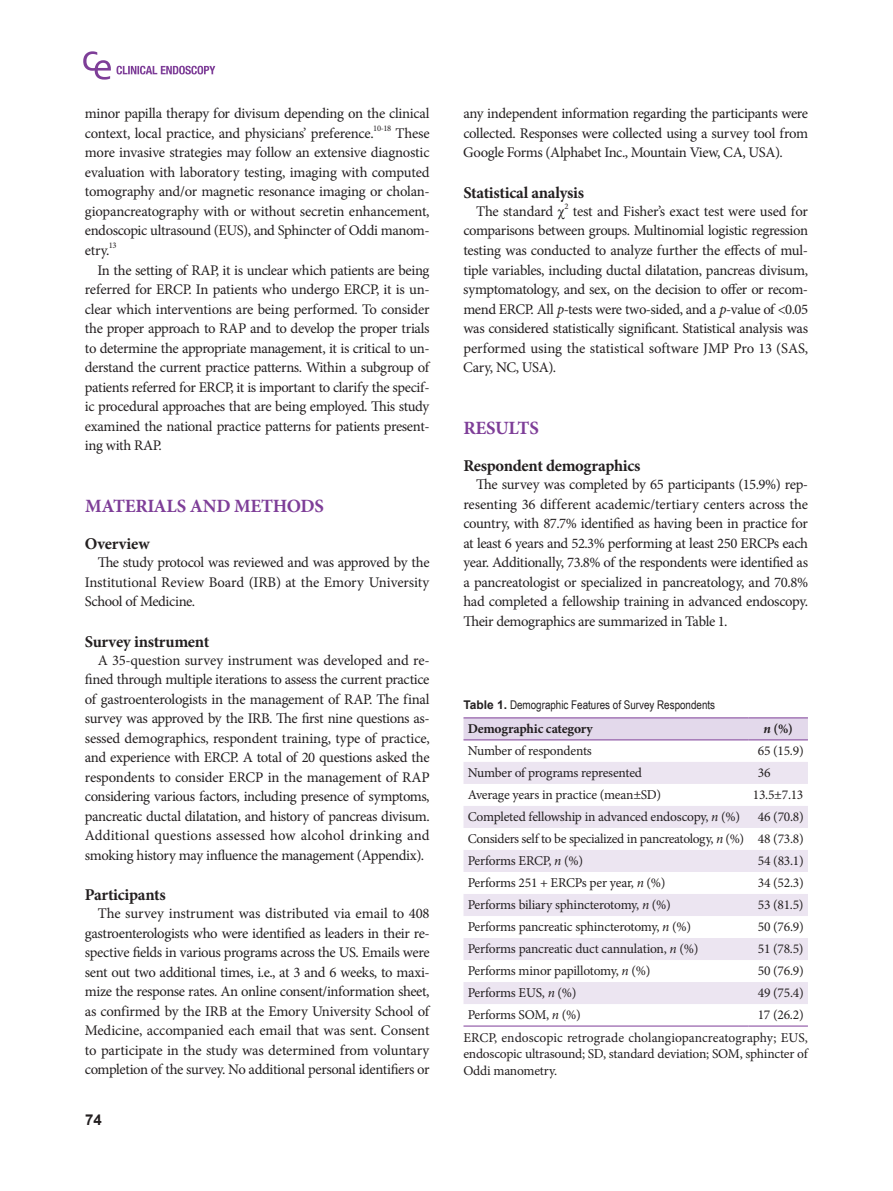
<style>
.page{position:relative;width:893px;height:1191px;background:#fff}
.page>*{position:absolute;margin:0;border:0;box-sizing:border-box;transform-origin:0 0}
.t1{font:700 18.75px "Minion Pro";letter-spacing:-.015em;color:#7e3e98}
.t2{font:700 16.5px "Minion Pro";letter-spacing:-.02em;color:#231f20}
.t3{font:700 16.5px "Minion Pro";color:#231f20}
.t4{font:700 15px "Arial";color:#231f20}
.t5{font:14.7px/19.5px "Minion Pro";letter-spacing:-.025em;color:#231f20;text-align:justify}
.t6{font:13.5px/22px "Minion Pro";letter-spacing:-.015em;color:#231f20}
.t7{font:700 13.5px "Minion Pro";letter-spacing:-.015em;color:#231f20}
.t8{font:12px "Arial Narrow";color:#231f20}
.t9{font:8.55px "Minion Pro";color:#231f20}
.s1{font-family:"Times New Roman"}
.s2{font-style:italic}
.s3{font-family:"Arial";font-weight:700}
</style>
<div class="page">
<svg style="left:117px;top:66px;width:98px;height:8px"></svg>
<svg style="left:83px;top:51px;width:28px;height:29px"></svg>
<div style="left:463px;top:718px;width:345px;height:21px;background:#e3d9eb"></div>
<svg style="left:463px;top:762px;width:345px;height:242px;fill:#ece5f1"></svg>
<hr style="left:463px;top:717px;width:285px;height:1px;background:#7e3e98">
<hr style="left:748px;top:717px;width:60px;height:1px;background:#7e3e98">
<hr style="left:463px;top:739px;width:285px;height:1px;background:#7e3e98">
<hr style="left:748px;top:739px;width:60px;height:1px;background:#7e3e98">
<hr style="left:463px;top:1025px;width:285px;height:1px;background:#7e3e98">
<hr style="left:748px;top:1025px;width:60px;height:1px;background:#7e3e98">
<p class="t5" style="left:85px;top:104px;width:346px">minor papilla therapy for divisum depending on the clinical context, local practice, and physicians’ preference.</p>
<p class="t9" style="left:373px;top:123px;width:20px">10-18</p>
<p class="t5" style="left:85px;top:124px;width:346px;text-indent:311px">These more invasive strategies may follow an extensive diagnostic evaluation with laboratory testing, imaging with computed tomography and/or magnetic resonance imaging or cholan&shy;giopancreatography with or without secretin enhancement, endoscopic ultrasound (EUS), and Sphincter of Oddi manom&shy;etry.</p>
<p class="t9" style="left:109px;top:240px;width:9px">13</p>
<p class="t5" style="left:85px;top:260px;width:346px;text-indent:13px">In the setting of RAP, it is unclear which patients are being referred for ERCP. In patients who undergo ERCP, it is un&shy;clear which interventions are being performed. To consider the proper approach to RAP and to develop the proper trials to determine the appropriate management, it is critical to un&shy;derstand the current practice patterns. Within a subgroup of patients referred for ERCP, it is important to clarify the specif&shy;ic procedural approaches that are being employed. This study examined the national practice patterns for patients present&shy;ing with RAP.</p>
<p class="t1" style="left:85px;top:493px;width:29px">Materia</p>
<p class="t1" style="left:167px;top:493px;width:38px">ls and</p>
<p class="t1" style="left:234px;top:493px;width:90px">METHODS</p>
<p class="t3" style="left:85px;top:532px;width:66px">Overview</p>
<p class="t5" style="left:85px;top:553px;width:346px;text-indent:13px">The study protocol was reviewed and was approved by the Institutional Review Board (IRB) at the Emory University School of Medicine.</p>
<p class="t2" style="left:85px;top:629px;width:126px">Survey instrument</p>
<p class="t5" style="left:85px;top:650px;width:346px;text-indent:13px">A 35-question survey instrument was developed and re&shy;fined through multiple iterations to assess the current practice of gastroenterologists in the management of RAP. The final survey was approved by the IRB. The first nine questions as&shy;sessed demographics, respondent training, type of practice, and experience with ERCP. A total of 20 questions asked the respondents to consider ERCP in the management of RAP considering various factors, including presence of symptoms, pancreatic ductal dilatation, and history of pancreas divisum.<br>Additional questions assessed how alcohol drinking and smoking history may influence the management (Appendix).</p>
<p class="t2" style="left:85px;top:883px;width:82px">Participants</p>
<p class="t5" style="left:85px;top:904px;width:346px;text-indent:13px">The survey instrument was distributed via email to 408 gastroenterologists who were identified as leaders in their re&shy;spective fields in various programs across the US. Emails were sent out two additional times, i.e., at 3 and 6 weeks, to maxi&shy;mize the response rates. An online consent/information sheet, as confirmed by the IRB at the Emory University School of Medicine, accompanied each email that was sent. Consent to participate in the study was determined from voluntary completion of the survey. No additional personal identifiers or</p>
<p class="t4" style="left:85px;top:1109px;width:18px">74</p>
<p class="t5" style="left:463px;top:104px;width:346px">any independent information regarding the participants were collected. Responses were collected using a survey tool from Google Forms (Alphabet Inc., Mountain View, CA, USA).</p>
<p class="t2" style="left:463px;top:181px;width:122px">Statistical analysis</p>
<p class="t5" style="left:476px;top:202px;width:90px">The standard <span class="s1">χ</span></p>
<p class="t9" style="left:564px;top:201px;width:6px">2</p>
<p class="t5" style="left:463px;top:202px;width:346px;text-indent:110px">test and Fisher’s exact test were used for comparisons between groups. Multinomial logistic regression testing was conducted to analyze further the effects of mul&shy;tiple variables, including ductal dilatation, pancreas divisum, symptomatology, and sex, on the decision to offer or recom&shy;mend ERCP. All <span class="s2">p-</span>tests were two-sided, and a <span class="s2">p-</span>value of &lt;0.05 was considered statistically significant. Statistical analysis was performed using the statistical software JMP Pro 13 (SAS, Cary, NC, USA).</p>
<p class="t1" style="left:463px;top:415px;width:76px">RESULTS</p>
<p class="t2" style="left:463px;top:454px;width:179px">Respondent demographics</p>
<p class="t5" style="left:463px;top:475px;width:346px;text-indent:13px">The survey was completed by 65 participants (15.9%) rep&shy;resenting 36 different academic/tertiary centers across the country, with 87.7% identified as having been in practice for at least 6 years and 52.3% performing at least 250 ERCPs each year. Additionally, 73.8% of the respondents were identified as a pancreatologist or specialized in pancreatology, and 70.8% had completed a fellowship training in advanced endoscopy.<br>Their demographics are summarized in Table 1.</p>
<p class="t8" style="left:463px;top:696px;width:253px"><span class="s3">Table 1.</span> Demographic Features of Survey Respondents</p>
<p class="t7" style="left:468px;top:719px;width:127px">Demographic category</p>
<p class="t7" style="left:763px;top:719px;width:31px"><span class="s2">n</span> (%)</p>
<p class="t6" style="left:468px;top:740px;width:126px">Number of respondents</p>
<p class="t6" style="left:758px;top:740px;width:47px">65 (15.9)</p>
<p class="t6" style="left:468px;top:762px;width:176px">Number of programs represented</p>
<p class="t6" style="left:758px;top:762px;width:14px">36</p>
<p class="t6" style="left:468px;top:784px;width:195px">Average years in practice (mean±SD)</p>
<p class="t6" style="left:753px;top:784px;width:52px">13.5±7.13</p>
<p class="t6" style="left:468px;top:806px;width:274px">Completed fellowship in advanced endoscopy, <span class="s2">n</span> (%)</p>
<p class="t6" style="left:468px;top:806px;width:338px;text-align:justify;text-indent:290px">46 (70.8)<br>Considers self to be specialized in pancreatology, <span class="s2">n</span> (%) 48 (73.8)<br>Performs ERCP, <span class="s2">n</span> (%)</p>
<p class="t6" style="left:758px;top:850px;width:47px">54 (83.1)</p>
<p class="t6" style="left:468px;top:872px;width:199px">Performs 251 + ERCPs per year, <span class="s2">n</span> (%)</p>
<p class="t6" style="left:758px;top:872px;width:47px">34 (52.3)</p>
<p class="t6" style="left:468px;top:894px;width:205px">Performs biliary sphincterotomy, <span class="s2">n</span> (%)</p>
<p class="t6" style="left:758px;top:894px;width:47px">53 (81.5)</p>
<p class="t6" style="left:468px;top:916px;width:225px">Performs pancreatic sphincterotomy, <span class="s2">n</span> (%)</p>
<p class="t6" style="left:758px;top:916px;width:47px">50 (76.9)</p>
<p class="t6" style="left:468px;top:938px;width:232px">Performs pancreatic duct cannulation, <span class="s2">n</span> (%)</p>
<p class="t6" style="left:758px;top:938px;width:47px">51 (78.5)</p>
<p class="t6" style="left:468px;top:960px;width:184px">Performs minor papillotomy, <span class="s2">n</span> (%)</p>
<p class="t6" style="left:758px;top:960px;width:47px">50 (76.9)</p>
<p class="t6" style="left:468px;top:982px;width:110px">Performs EUS, <span class="s2">n</span> (%)</p>
<p class="t6" style="left:758px;top:982px;width:47px">49 (75.4)</p>
<p class="t6" style="left:468px;top:1004px;width:115px">Performs SOM, <span class="s2">n</span> (%)</p>
<p class="t6" style="left:463px;top:1004px;width:346px;text-indent:294px">17 (26.2)<br>ERCP, endoscopic retrograde cholangiopancreatography; EUS,</p>
<p class="t6" style="left:463px;top:1045px;width:346px;line-height:16.5px">endoscopic ultrasound; SD, standard deviation; SOM, sphincter of<br>Oddi manometry.</p>
</div>
